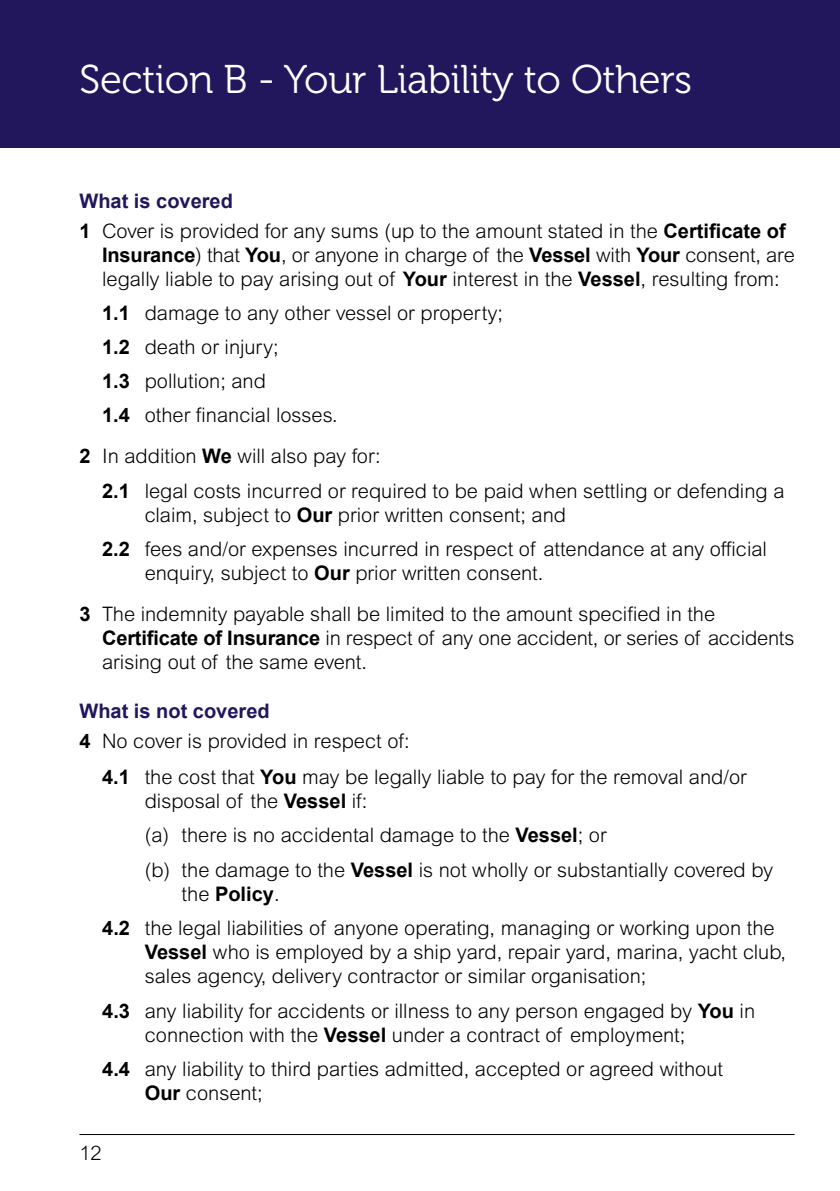
<style>
.page{position:relative;width:840px;height:1191px;background:#fff}
.page>*{position:absolute;margin:0;border:0;box-sizing:border-box;transform-origin:0 0}
.t1{font:40px "Museo 300";letter-spacing:-.01em;color:#fff}
.t2{font:300 20px/24px "Arial MT Pro";color:#000}
.t3{font:700 20px "Arial";color:#22165c}
.t4{font:700 20px "Arial";color:#000}
.s1{font-family:"Arial";font-weight:700}
.s2{font-family:"Arial MT Pro";font-weight:300}
</style>
<div class="page">
<div style="left:0;top:0;width:839px;height:147px;background:#22165c"></div>
<hr style="left:79px;top:1134px;width:715px;height:1px;background:#000">
<h1 class="t1" style="left:79px;top:57px;width:614px">Section B - Your Liability to Others</h1>
<p class="t3" style="left:79px;top:188px;width:155px">What is covered</p>
<p class="t2" style="left:102px;top:219px;width:693px;text-indent:-23px"><span class="s1">1</span> Cover is provided for any sums (up to the amount stated in the <span class="s1">Certificate of<br>Insurance</span>) that <span class="s1">You</span>, or anyone in charge of the <span class="s1">Vessel</span> with <span class="s1">Your</span> consent, are legally liable to pay arising out of <span class="s1">Your</span> interest in the <span class="s1">Vessel</span>, resulting from:</p>
<p class="t2" style="left:102px;top:296px;width:402px;line-height:34.2px"><span class="s1">1.1</span> damage to any other vessel or property;<br><span class="s1">1.2</span> death or injury;<br><span class="s1">1.3</span> pollution; and<br><span class="s1">1.4</span> other financial losses.</p>
<p class="t2" style="left:102px;top:440px;width:683px;line-height:34.2px;text-indent:-23px"><span class="s1">2</span> In addition <span class="s1">We</span> will also pay for:<br><span class="s1">2.1</span> legal costs incurred or required to be paid when settling or defending a</p>
<p class="t2" style="left:102px;top:498px;width:666px;line-height:34.2px;text-indent:43px">claim, subject to <span class="s1">Our</span> prior written consent; and<br><span class="s1">2.2</span> fees and/or expenses incurred in respect of attendance at any official</p>
<p class="t2" style="left:79px;top:553px;width:637px;line-height:41px;text-indent:65px">enquiry, subject to <span class="s1">Our</span> prior written consent.<br><span class="s1">3</span> The indemnity payable shall be limited to the amount specified in the</p>
<p class="t2" style="left:102px;top:626px;width:693px"><span class="s1">Certificate of Insurance</span> in respect of any one accident, or series of accidents arising out of the same event.</p>
<p class="t3" style="left:79px;top:698px;width:192px">What is not covered</p>
<p class="t2" style="left:102px;top:724px;width:645px;line-height:35.4px;text-indent:-23px"><span class="s1">4</span> No cover is provided in respect of:<br><span class="s1">4.1</span> the cost that <span class="s1">You</span> may be legally liable to pay for the removal and/or</p>
<p class="t2" style="left:145px;top:783px;width:629px;line-height:34.8px">disposal of the <span class="s1">Vessel</span> if:<br>(a) there is no accidental damage to the <span class="s1">Vessel</span>; or<br>(b) the damage to the <span class="s1">Vessel</span> is not wholly or substantially covered by</p>
<p class="t4" style="left:181px;top:881px;width:99px"><span class="s2">the</span> Policy<span class="s2">.</span></p>
<p class="t2" style="left:145px;top:916px;width:642px;text-indent:-43px"><span class="s1">4.2</span> the legal liabilities of anyone operating, managing or working upon the<br><span class="s1">Vessel</span> who is employed by a ship yard, repair yard, marina, yacht club, sales agency, delivery contractor or similar organisation;</p>
<p class="t2" style="left:145px;top:999px;width:611px;text-indent:-43px"><span class="s1">4.3</span> any liability for accidents or illness to any person engaged by <span class="s1">You</span> in connection with the <span class="s1">Vessel</span> under a contract of employment;</p>
<p class="t2" style="left:145px;top:1057px;width:579px;text-indent:-43px"><span class="s1">4.4</span> any liability to third parties admitted, accepted or agreed without<br><span class="s1">Our</span> consent;</p>
<p class="t2" style="left:79px;top:1141px;width:24px">12</p>
</div>
